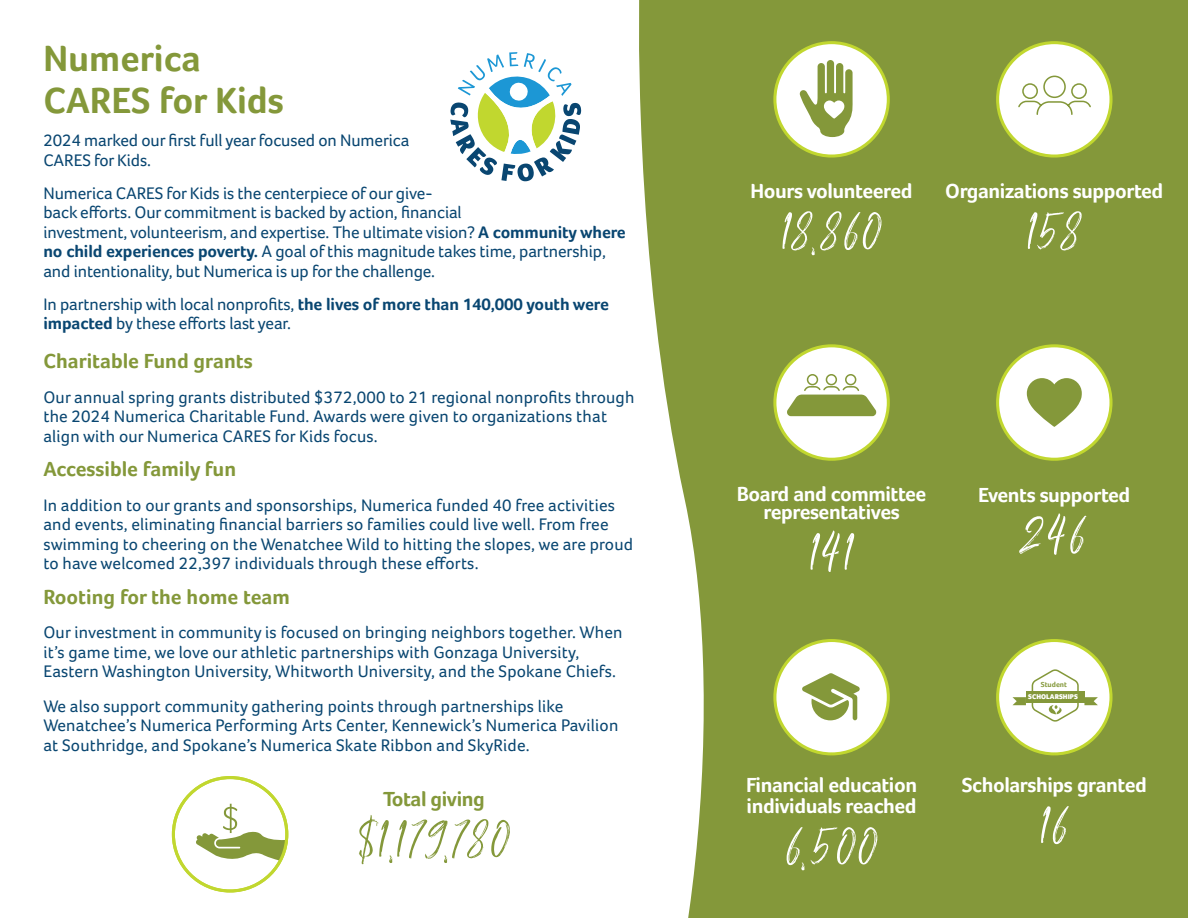
<style>
.page{position:relative;width:1188px;height:918px;background:#fff}
.page>*{position:absolute;margin:0;border:0;box-sizing:border-box;transform-origin:0 0}
.t1{font:75px "Soak Up The Sun Script";letter-spacing:.05em;color:#fff}
.t2{font:75px "Soak Up The Sun Script";letter-spacing:.05em;color:#84983a}
.t3{font:700 37.5px/42px "Foco";color:#84983a}
.t4{font:700 21px/18px "Foco";letter-spacing:-.02em;color:#fff;text-align:center}
.t5{font:700 21px "Foco";color:#84983a}
.t6{font:700 21px "Foco";letter-spacing:-.02em;color:#84983a}
.t7{font:17.25px/19.5px "Foco";letter-spacing:.01em;color:#094671}
.t8{font:700 7.5px "Foco";color:#84983a}
.t9{font:900 7.05px "Foco";color:#fff}
.s1{font-weight:700}
</style>
<div class="page">
<svg style="left:639px;top:0;width:549px;height:918px;background:#8d9f48"></svg>
<div style="left:996px;top:639px;width:117px;height:116px;background:#fff;border:3px solid #c1d72f;border-radius:50%"></div>
<svg style="left:1013px;top:669px;width:85px;height:53px"></svg>
<div style="left:1026px;top:691px;width:58px;height:12px;background:#84983a"></div>
<div style="left:996px;top:41px;width:117px;height:117px;background:#fff;border:3px solid #c1d72f;border-radius:50%"></div>
<svg style="left:1018px;top:75px;width:73px;height:40px"></svg>
<div style="left:773px;top:639px;width:117px;height:116px;background:#fff;border:3px solid #c1d72f;border-radius:50%"></div>
<svg style="left:802px;top:673px;width:58px;height:47px"></svg>
<div style="left:773px;top:41px;width:117px;height:117px;background:#fff;border:3px solid #c1d72f;border-radius:50%"></div>
<svg style="left:799px;top:60px;width:54px;height:77px"></svg>
<div style="left:996px;top:344px;width:117px;height:117px;background:#fff;border:3px solid #c1d72f;border-radius:50%"></div>
<svg style="left:1027px;top:378px;width:55px;height:49px"></svg>
<svg style="left:773px;top:344px;width:117px;height:117px"></svg>
<svg style="left:786px;top:373px;width:91px;height:43px"></svg>
<div style="left:172px;top:776px;width:116px;height:116px;background:#fff;border:3px solid #c1d72f;border-radius:50%"></div>
<svg style="left:196px;top:804px;width:91px;height:59px"></svg>
<div style="left:172px;top:776px;width:116px;height:116px;border:3px solid #c1d72f;border-radius:50%"></div>
<svg style="left:450px;top:52px;width:132px;height:130px"></svg>
<p class="t3" style="left:43px;top:37px;width:242px">Numerica<br>CARES for Kids</p>
<p class="t7" style="left:43px;top:130px;width:368px">2024 marked our first full year focused on Numerica<br>CARES for Kids.</p>
<p class="t7" style="left:43px;top:183px;width:584px">Numerica CARES for Kids is the centerpiece of our give-<br>back efforts. Our commitment is backed by action, financial<br>investment, volunteerism, and expertise. The ultimate vision? <span class="s1">A community where no child experiences poverty.</span> A goal of this magnitude takes time, partnership, and intentionality, but Numerica is up for the challenge.</p>
<p class="t7" style="left:43px;top:294px;width:567px">In partnership with local nonprofits, <span class="s1">the lives of more than 140,000 youth were impacted</span> by these efforts last year.</p>
<p class="t5" style="left:43px;top:349px;width:211px">Charitable Fund grants</p>
<p class="t7" style="left:43px;top:387px;width:593px">Our annual spring grants distributed $372,000 to 21 regional nonprofits through the 2024 Numerica Charitable Fund. Awards were given to organizations that align with our Numerica CARES for Kids focus.</p>
<p class="t5" style="left:43px;top:457px;width:194px">Accessible family fun</p>
<p class="t7" style="left:43px;top:495px;width:591px">In addition to our grants and sponsorships, Numerica funded 40 free activities and events, eliminating financial barriers so families could live well. From free swimming to cheering on the Wenatchee Wild to hitting the slopes, we are proud to have welcomed 22,397 individuals through these efforts.</p>
<p class="t5" style="left:43px;top:584px;width:248px">Rooting for the home team</p>
<p class="t7" style="left:43px;top:622px;width:581px">Our investment in community is focused on bringing neighbors together. When it’s game time, we love our athletic partnerships with Gonzaga University,<br>Eastern Washington University, Whitworth University, and the Spokane Chiefs.</p>
<p class="t7" style="left:43px;top:696px;width:577px">We also support community gathering points through partnerships like<br>Wenatchee’s Numerica Performing Arts Center, Kennewick’s Numerica Pavilion at Southridge, and Spokane’s Numerica Skate Ribbon and SkyRide.</p>
<p class="t6" style="left:383px;top:786px;width:103px">Total giving</p>
<p class="t2" style="left:359px;top:781px;width:152px">$1,179,780</p>
<p class="t4" style="left:751px;top:182px;width:163px">Hours volunteered</p>
<p class="t1" style="left:782px;top:173px;width:100px">18,860</p>
<p class="t4" style="left:945px;top:182px;width:220px">Organizations supported</p>
<p class="t1" style="left:1028px;top:173px;width:54px">158</p>
<p class="t4" style="left:737px;top:485px;width:191px">Board and committee representatives</p>
<p class="t1" style="left:811px;top:494px;width:44px">141</p>
<p class="t4" style="left:978px;top:485px;width:154px">Events supported</p>
<p class="t1" style="left:1024px;top:477px;width:63px">246</p>
<p class="t4" style="left:746px;top:776px;width:173px">Financial education</p>
<p class="t4" style="left:747px;top:797px;width:172px">individuals reached</p>
<p class="t1" style="left:787px;top:788px;width:91px">6,500</p>
<p class="t8" style="left:1041px;top:680px;width:28px">Student</p>
<p class="t9" style="left:1028px;top:693px;width:51px">SCHOLARSHIPS</p>
<p class="t4" style="left:962px;top:776px;width:187px">Scholarships granted</p>
<p class="t1" style="left:1041px;top:767px;width:28px">16</p>
</div>
